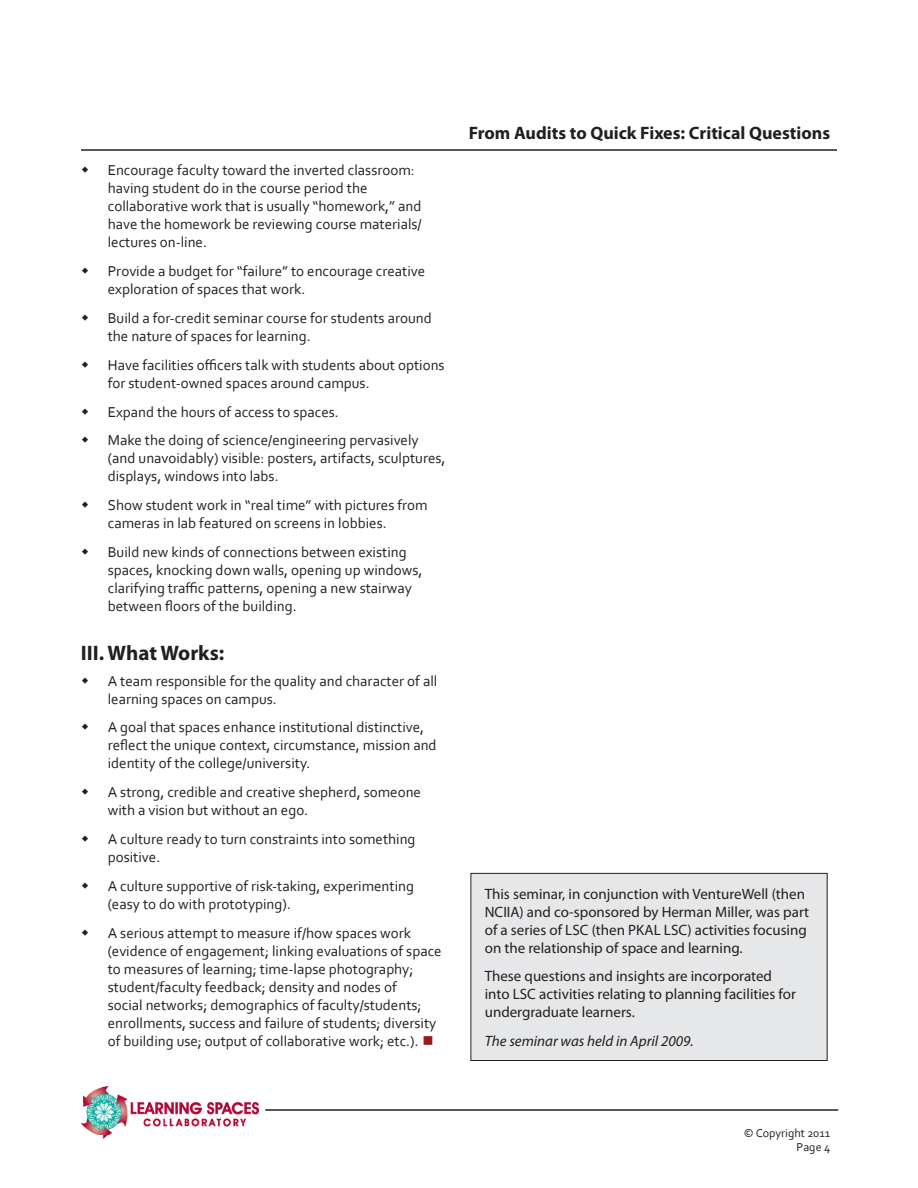
<style>
.page{position:relative;width:918px;height:1188px;background:#fff}
.page>*{position:absolute;margin:0;border:0;box-sizing:border-box;transform-origin:0 0}
.Subheading_1{font:700 21px "Myriad Pro";color:#231f20}
.PreTitle_-_Other_Pag{font:700 18px "Myriad Pro";color:#231f20}
.Body_Text_Bullet{font:15px/18px "Corbel";color:#231f20}
.Sidebar_Text{font:15px/18px "Myriad Pro";color:#231f20}
.Sidebar_Text-2{font:italic 15px "Myriad Pro";color:#231f20}
.t1{font:12px/14.4px "Corbel";color:#231f20;text-align:right}
.s1{color:#981a1e}
</style>
<div class="page">
<hr style="left:81px;top:149px;width:756px;height:2px;background:#231f20">
<img style="left:81px;top:1087px;width:177px;height:52px">
<hr style="left:265px;top:1109px;width:573px;height:2px;background:#231f20">
<div style="left:471px;top:873px;width:356px;height:187px;background:#e6e7e9"></div>
<div style="left:471px;top:873px;width:357px;height:188px;border:1px solid #231f20"></div>
<p class="Body_Text_Bullet" style="left:108px;top:161px;width:315px">Encourage faculty toward the inverted classroom: having student do in the course period the collaborative work that is usually “homework,” and have the homework be reviewing course materials/ lectures on-line.</p>
<p class="Body_Text_Bullet" style="left:108px;top:262px;width:319px">Provide a budget for “failure” to encourage creative exploration of spaces that work.</p>
<p class="Body_Text_Bullet" style="left:108px;top:309px;width:325px">Build a for-credit seminar course for students around the nature of spaces for learning.</p>
<p class="Body_Text_Bullet" style="left:108px;top:355px;width:338px">Have facilities officers talk with students about options for student-owned spaces around campus.</p>
<p class="Body_Text_Bullet" style="left:108px;top:402px;width:233px">Expand the hours of access to spaces.</p>
<p class="Body_Text_Bullet" style="left:108px;top:431px;width:339px">Make the doing of science/engineering pervasively (and unavoidably) visible: posters, artifacts, sculptures, displays, windows into labs.</p>
<p class="Body_Text_Bullet" style="left:108px;top:496px;width:321px">Show student work in “real time” with pictures from cameras in lab featured on screens in lobbies.</p>
<p class="Body_Text_Bullet" style="left:108px;top:543px;width:316px">Build new kinds of connections between existing spaces, knocking down walls, opening up windows, clarifying traffic patterns, opening a new stairway between floors of the building.</p>
<p class="Subheading_1" style="left:81px;top:639px;width:145px">III. What Works:</p>
<p class="Body_Text_Bullet" style="left:108px;top:671px;width:331px">A team responsible for the quality and character of all learning spaces on campus.</p>
<p class="Body_Text_Bullet" style="left:108px;top:718px;width:330px">A goal that spaces enhance institutional distinctive, reflect the unique context, circumstance, mission and identity of the college/university.</p>
<p class="Body_Text_Bullet" style="left:108px;top:783px;width:315px">A strong, credible and creative shepherd, someone with a vision but without an ego.</p>
<p class="Body_Text_Bullet" style="left:108px;top:830px;width:309px">A culture ready to turn constraints into something positive.</p>
<p class="Body_Text_Bullet" style="left:108px;top:876px;width:308px">A culture supportive of risk-taking, experimenting (easy to do with prototyping).</p>
<p class="Body_Text_Bullet" style="left:108px;top:923px;width:335px">A serious attempt to measure if/how spaces work (evidence of engagement; linking evaluations of space to measures of learning; time-lapse photography; student/faculty feedback; density and nodes of<br>social networks; demographics of faculty/students; enrollments, success and failure of students; diversity of building use; output of collaborative work; etc.). <span class="s1">■</span></p>
<p class="PreTitle_-_Other_Pag" style="left:469px;top:121px;width:363px">From Audits to Quick Fixes: Critical Questions</p>
<p class="Sidebar_Text" style="left:485px;top:884px;width:326px">This seminar, in conjunction with VentureWell (then NCIIA) and co-sponsored by Herman Miller, was part of a series of LSC (then PKAL LSC) activities focusing on the relationship of space and learning.</p>
<p class="Sidebar_Text" style="left:485px;top:967px;width:313px">These questions and insights are incorporated into LSC activities relating to planning facilities for undergraduate learners.</p>
<p class="Sidebar_Text-2" style="left:485px;top:1032px;width:210px">The seminar was held in April 2009.</p>
<p class="t1" style="left:744px;top:1125px;width:88px">© Copyright 2011<br>Page 4</p>
</div>
